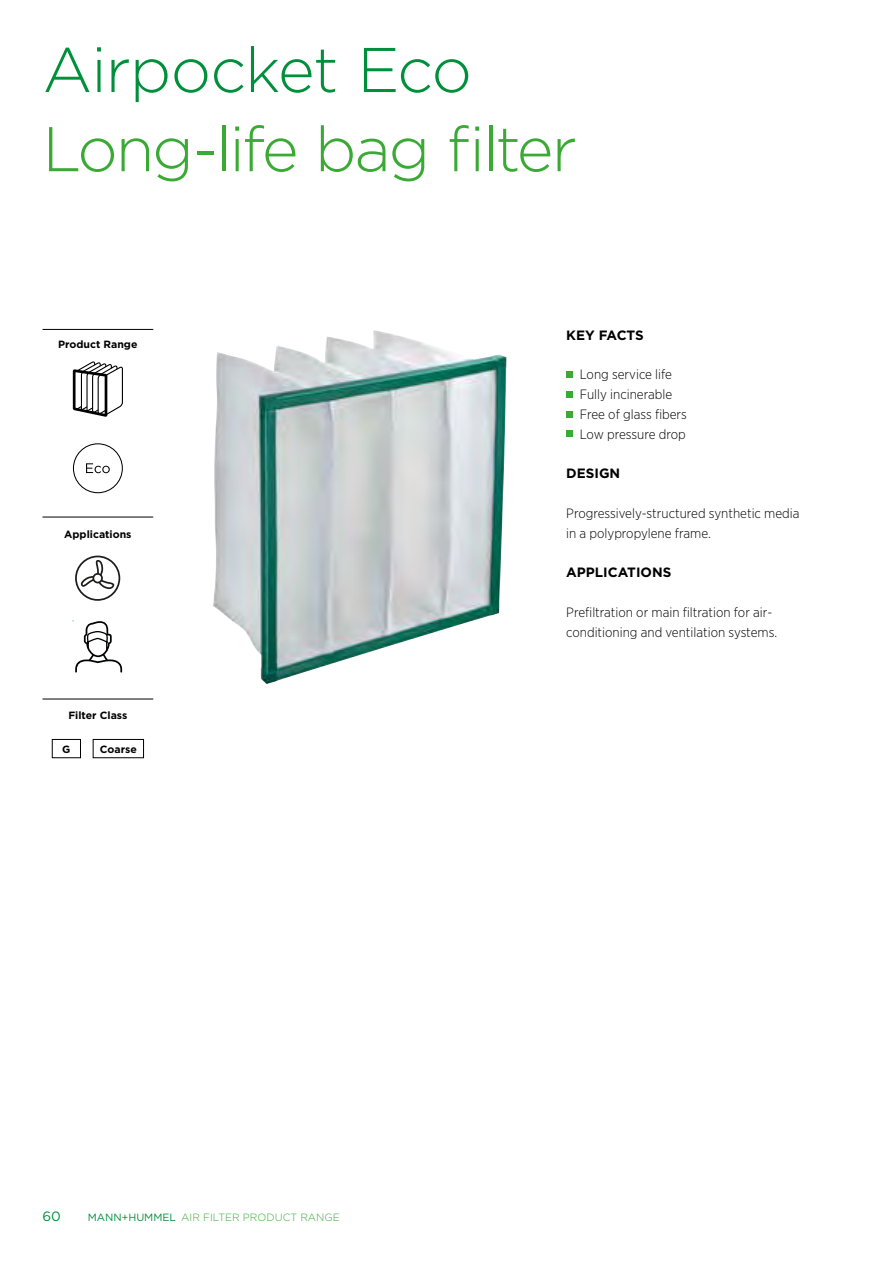
<style>
.page{position:relative;width:893px;height:1263px;background:#fff}
.page>*{position:absolute;margin:0;border:0;box-sizing:border-box;transform-origin:0 0}
.t1{font:300 63px "Gotham";letter-spacing:-.045em;color:#3aaa35}
.t2{font:300 63px "Gotham";letter-spacing:-.02em;color:#008f3a}
.t3{font:300 13.5px/19.8px "Gotham Narrow";color:#000}
.t4{font:700 13.5px "Gotham";color:#000}
.t5{font:13.5px "Gotham";color:#008f3a}
.t6{font:700 10.5px "Gotham";color:#000}
.t7{font:300 10.5px "Gotham";color:#3aaa35}
.s1{font-weight:400;color:#008f3a}
</style>
<div class="page">
<hr style="left:43px;top:329px;width:110px;height:1px;background:#000">
<hr style="left:43px;top:517px;width:110px;height:1px;background:#000">
<svg style="left:73px;top:621px;width:49px;height:51px"></svg>
<svg style="left:75px;top:556px;width:45px;height:45px"></svg>
<hr style="left:43px;top:699px;width:110px;height:1px;background:#000">
<svg style="left:73px;top:443px;width:50px;height:50px"></svg>
<svg style="left:73px;top:361px;width:50px;height:56px"></svg>
<div style="left:566px;top:371px;width:6px;height:7px;background:#3aaa35"></div>
<svg style="left:566px;top:391px;width:6px;height:6px"></svg>
<svg style="left:566px;top:411px;width:6px;height:6px"></svg>
<svg style="left:566px;top:431px;width:6px;height:6px"></svg>
<div style="left:52px;top:739px;width:29px;height:19px;border:1px solid #000"></div>
<div style="left:93px;top:739px;width:51px;height:19px;border:1px solid #000"></div>
<img style="left:213px;top:330px;width:293px;height:354px">
<h1 class="t2" style="left:43px;top:30px;width:431px">Airpocket Eco</h1>
<h1 class="t1" style="left:43px;top:109px;width:536px">Long-life bag filter</h1>
<p class="t6" style="left:58px;top:337px;width:81px">Product Range</p>
<p class="t6" style="left:64px;top:527px;width:69px">Applications</p>
<p class="t6" style="left:68px;top:709px;width:60px">Filter Class</p>
<p class="t6" style="left:62px;top:742px;width:10px">G</p>
<p class="t6" style="left:100px;top:742px;width:38px">Coarse</p>
<p class="t5" style="left:43px;top:1207px;width:20px">60</p>
<p class="t7" style="left:88px;top:1210px;width:253px"><span class="s1">MANN+HUMMEL</span> AIR FILTER PRODUCT RANGE</p>
<p class="t4" style="left:566px;top:326px;width:79px">KEY FACTS</p>
<p class="t3" style="left:580px;top:364px;width:109px">Long service life<br>Fully incinerable<br>Free of glass fibers<br>Low pressure drop</p>
<p class="t4" style="left:566px;top:464px;width:56px">DESIGN</p>
<p class="t3" style="left:566px;top:503px;width:235px">Progressively-structured synthetic media in a polypropylene frame.</p>
<p class="t4" style="left:566px;top:563px;width:107px">APPLICATIONS</p>
<p class="t3" style="left:566px;top:602px;width:212px">Prefiltration or main filtration for air&shy;conditioning and ventilation systems.</p>
</div>
